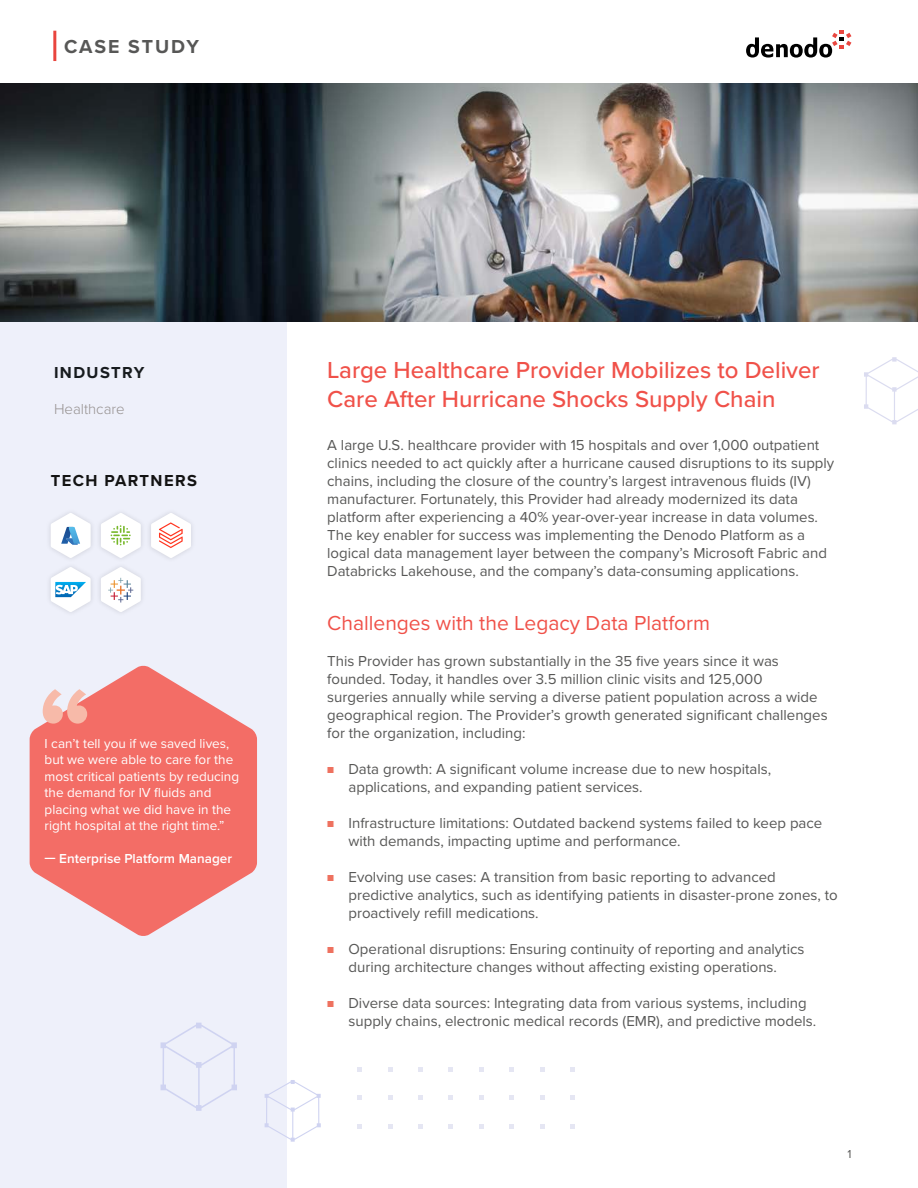
<style>
.page{position:relative;width:918px;height:1188px;background:#fff}
.page>*{position:absolute;margin:0;border:0;box-sizing:border-box;transform-origin:0 0}
.t1{font:700 120px "Proxima Nova";color:#f7baa9}
.t2{font:500 24px/28.8px "Proxima Nova";color:#f05149}
.t3{font:21px "Proxima Nova";color:#f05149}
.t4{font:700 19.5px "Proxima Nova";letter-spacing:.095em;color:#575756}
.t5{font:700 16.5px "Proxima Nova";letter-spacing:.085em;color:#131313}
.t6{font:700 16.5px "Proxima Nova";letter-spacing:.085em;color:#171b1e}
.t7{font:15px/18px "Proxima Nova";color:#575756}
.t8{font:300 15px "Proxima Nova";color:#969190}
.t9{font:13.5px/16.5px "Proxima Nova";color:#fff}
.t10{font:600 13.5px "Proxima Nova";color:#fff}
.t11{font:12px "Proxima Nova";color:#575756}
.s1{font-size:10.5px;color:#ee715f}
</style>
<div class="page">
<div style="left:0;top:268px;width:287px;height:920px;background:#eef0fa"></div>
<svg style="left:51px;top:513px;width:40px;height:45px"></svg>
<hr style="left:53px;top:31px;width:3px;height:30px;background:#e9453e">
<svg style="left:571px;top:1124px;width:4px;height:4px"></svg>
<svg style="left:357px;top:1124px;width:5px;height:4px"></svg>
<svg style="left:388px;top:1124px;width:4px;height:4px"></svg>
<svg style="left:418px;top:1124px;width:5px;height:4px"></svg>
<svg style="left:449px;top:1124px;width:4px;height:4px"></svg>
<svg style="left:479px;top:1124px;width:5px;height:4px"></svg>
<svg style="left:510px;top:1124px;width:4px;height:4px"></svg>
<svg style="left:540px;top:1124px;width:4px;height:4px"></svg>
<svg style="left:571px;top:1096px;width:4px;height:4px"></svg>
<svg style="left:357px;top:1096px;width:5px;height:4px"></svg>
<svg style="left:388px;top:1096px;width:4px;height:4px"></svg>
<svg style="left:418px;top:1096px;width:5px;height:4px"></svg>
<svg style="left:449px;top:1096px;width:4px;height:4px"></svg>
<svg style="left:479px;top:1096px;width:5px;height:4px"></svg>
<svg style="left:510px;top:1096px;width:4px;height:4px"></svg>
<svg style="left:540px;top:1096px;width:4px;height:4px"></svg>
<svg style="left:571px;top:1068px;width:4px;height:4px"></svg>
<svg style="left:357px;top:1068px;width:5px;height:4px"></svg>
<svg style="left:388px;top:1068px;width:4px;height:4px"></svg>
<svg style="left:418px;top:1068px;width:5px;height:4px"></svg>
<svg style="left:449px;top:1068px;width:4px;height:4px"></svg>
<svg style="left:479px;top:1068px;width:5px;height:4px"></svg>
<svg style="left:510px;top:1068px;width:4px;height:4px"></svg>
<svg style="left:540px;top:1068px;width:4px;height:4px"></svg>
<svg style="left:265px;top:1080px;width:56px;height:62px"></svg>
<svg style="left:30px;top:665px;width:227px;height:271px;fill:#f36d66"></svg>
<svg style="left:864px;top:357px;width:54px;height:67px"></svg>
<svg style="left:746px;top:30px;width:105px;height:28px"></svg>
<svg style="left:161px;top:1023px;width:76px;height:88px"></svg>
<svg style="left:101px;top:513px;width:40px;height:45px"></svg>
<svg style="left:151px;top:513px;width:40px;height:45px"></svg>
<svg style="left:51px;top:567px;width:40px;height:45px"></svg>
<svg style="left:101px;top:567px;width:40px;height:45px"></svg>
<img style="left:0;top:83px;width:918px;height:239px">
<h3 class="t4" style="left:64px;top:32px;width:136px">CASE STUDY</h3>
<p class="t6" style="left:54px;top:360px;width:92px">INDUSTRY</p>
<p class="t8" style="left:54px;top:398px;width:72px">Healthcare</p>
<p class="t5" style="left:51px;top:468px;width:148px">TECH PARTNERS</p>
<h1 class="t1" style="left:38px;top:641px;width:57px">“</h1>
<p class="t9" style="left:45px;top:734px;width:196px">I can’t tell you if we saved lives, but we were able to care for the most critical patients by reducing the demand for IV fluids and placing what we did have in the right hospital at the right time.”</p>
<p class="t10" style="left:45px;top:849px;width:189px">— Enterprise Platform Manager</p>
<h2 class="t2" style="left:327px;top:355px;width:494px">Large Healthcare Provider Mobilizes to Deliver<br>Care After Hurricane Shocks Supply Chain</h2>
<p class="t7" style="left:327px;top:435px;width:509px">A large U.S. healthcare provider with 15 hospitals and over 1,000 outpatient clinics needed to act quickly after a hurricane caused disruptions to its supply chains, including the closure of the country’s largest intravenous fluids (IV) manufacturer. Fortunately, this Provider had already modernized its data platform after experiencing a 40% year-over-year increase in data volumes.<br>The key enabler for success was implementing the Denodo Platform as a logical data management layer between the company’s Microsoft Fabric and Databricks Lakehouse, and the company’s data-consuming applications.</p>
<h3 class="t3" style="left:327px;top:607px;width:384px">Challenges with the Legacy Data Platform</h3>
<p class="t7" style="left:327px;top:651px;width:502px">This Provider has grown substantially in the 35 five years since it was founded. Today, it handles over 3.5 million clinic visits and 125,000<br>surgeries annually while serving a diverse patient population across a wide geographical region. The Provider’s growth generated significant challenges for the organization, including:</p>
<p class="t7" style="left:348px;top:759px;width:424px;text-indent:-21px"><span class="s1">■</span> Data growth: A significant volume increase due to new hospitals, applications, and expanding patient services.</p>
<p class="t7" style="left:348px;top:813px;width:475px;text-indent:-21px"><span class="s1">■</span> Infrastructure limitations: Outdated backend systems failed to keep pace with demands, impacting uptime and performance.</p>
<p class="t7" style="left:348px;top:867px;width:491px;text-indent:-21px"><span class="s1">■</span> Evolving use cases: A transition from basic reporting to advanced predictive analytics, such as identifying patients in disaster-prone zones, to proactively refill medications.</p>
<p class="t7" style="left:327px;top:939px;width:479px;text-align:center"><span class="s1">■</span> Operational disruptions: Ensuring continuity of reporting and analytics during architecture changes without affecting existing operations.</p>
<p class="t7" style="left:348px;top:993px;width:469px;text-indent:-21px"><span class="s1">■</span> Diverse data sources: Integrating data from various systems, including supply chains, electronic medical records (EMR), and predictive models.</p>
<p class="t11" style="left:847px;top:1145px;width:6px">1</p>
</div>
